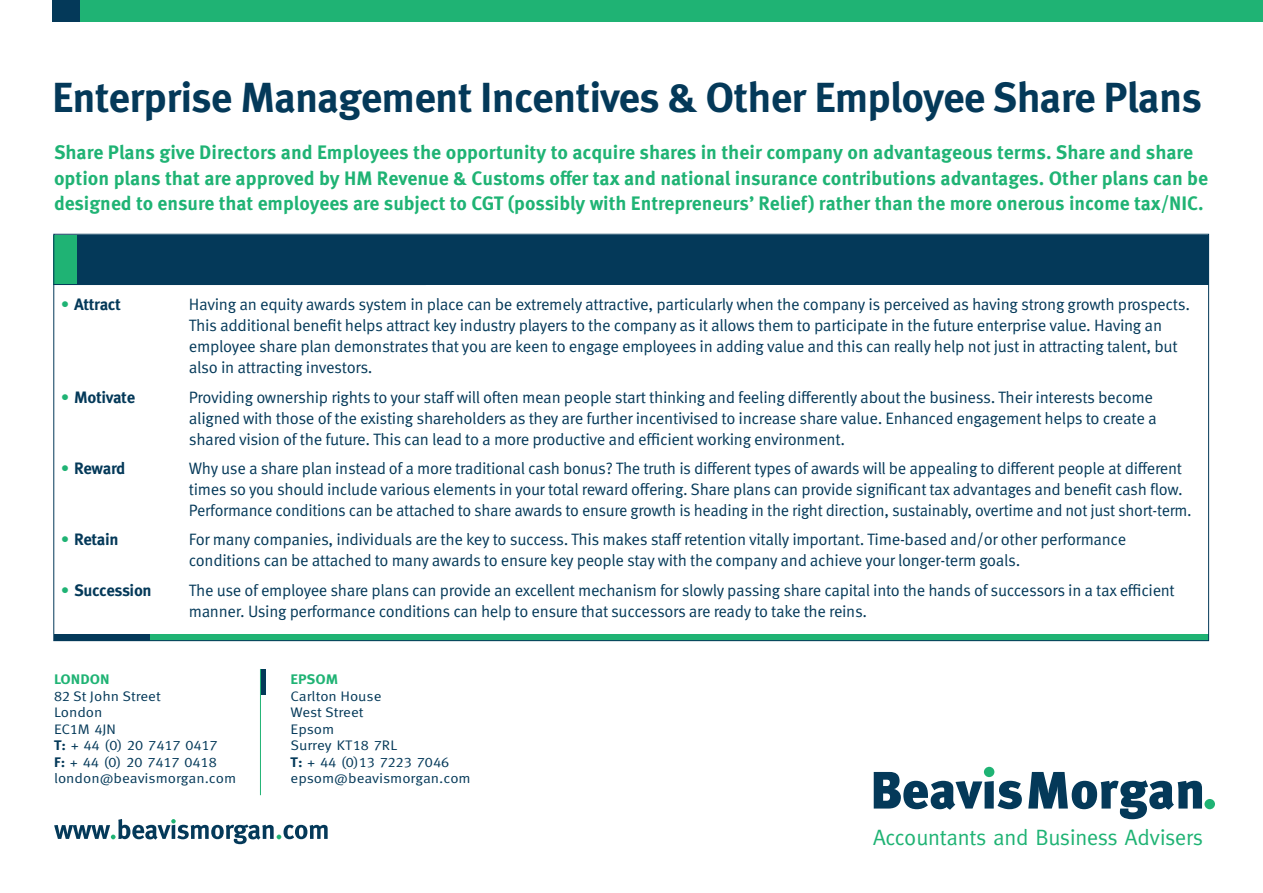
<style>
.page{position:relative;width:1263px;height:893px;background:#fff}
.page>*{position:absolute;margin:0;border:0;box-sizing:border-box;transform-origin:0 0}
.t1{font:700 42px "Meta Pro";letter-spacing:-.02em;color:#043959}
.t2{font:22.2px "Meta";letter-spacing:-.005em;color:#1fb374}
.t3{font:700 19.5px/25.5px "Meta Pro";color:#1fb374}
.t4{font:16.5px/21px "Meta Pro Norm";letter-spacing:-.02em;color:#043959}
.t5{font:700 16.5px "Meta Pro";letter-spacing:-.025em;color:#043959}
.t6{font:13.8px/16.5px "Meta Pro Norm";color:#043959;scale:1.08 1}
.t7{font:13.8px/16.5px "Meta Caps";color:#043959;scale:1.08 1}
.t8{font:700 13.8px "Meta Pro";color:#1fb374;scale:1.08 1}
.s1{color:#1fb374}
.s2{font-family:"Meta Caps"}
.s3{font-family:"Meta Bold Caps"}
.s4{font-family:"Meta Pro Norm"}
</style>
<div class="page">
<div style="left:260px;top:669px;width:6px;height:25px;background:#043959"></div>
<div style="left:73px;top:0;width:1190px;height:21px;background:#1fb374"></div>
<div style="left:52px;top:0;width:28px;height:21px;background:#043959"></div>
<svg style="left:54px;top:819px;width:274px;height:25px"></svg>
<svg style="left:874px;top:772px;width:328px;height:47px"></svg>
<div style="left:984px;top:767px;width:10px;height:10px;background:#1fb374;border-radius:50%"></div>
<div style="left:1204px;top:799px;width:11px;height:10px;background:#1fb374;border-radius:50%"></div>
<hr style="left:260px;top:669px;width:1px;height:126px;background:#1fb374">
<div style="left:77px;top:235px;width:1132px;height:50px;background:#043959"></div>
<div style="left:53px;top:235px;width:24px;height:50px;background:#1fb374"></div>
<hr style="left:53px;top:284px;width:373px;height:1px;background:#043959">
<div style="left:54px;top:634px;width:96px;height:7px;background:#043959"></div>
<div style="left:150px;top:634px;width:1059px;height:7px;background:#1fb374"></div>
<h1 class="t1" style="left:52px;top:65px;width:1151px">Enterprise Management Incentives &amp; Other Employee Share Plans</h1>
<p class="t3" style="left:54px;top:139px;width:1156px">Share Plans give Directors and Employees the opportunity to acquire shares in their company on advantageous terms. Share and share option plans that are approved by HM Revenue &amp; Customs offer tax and national insurance contributions advantages. Other plans can be designed to ensure that employees are subject to CGT (possibly with Entrepreneurs’ Relief) rather than the more onerous income tax/NIC.</p>
<p class="t5" style="left:61px;top:291px;width:61px"><span class="s1">•</span> Attract</p>
<p class="t4" style="left:189px;top:293px;width:1003px">Having an equity awards system in place can be extremely attractive, particularly when the company is perceived as having strong growth prospects.<br>This additional benefit helps attract key industry players to the company as it allows them to participate in the future enterprise value. Having an employee share plan demonstrates that you are keen to engage employees in adding value and this can really help not just in attracting talent, but also in attracting investors.</p>
<p class="t5" style="left:61px;top:384px;width:75px"><span class="s1">•</span> Motivate</p>
<p class="t4" style="left:189px;top:385px;width:969px">Providing ownership rights to your staff will often mean people start thinking and feeling differently about the business. Their interests become aligned with those of the existing shareholders as they are further incentivised to increase share value. Enhanced engagement helps to create a shared vision of the future. This can lead to a more productive and efficient working environment.</p>
<p class="t5" style="left:61px;top:455px;width:66px"><span class="s1">•</span> Reward</p>
<p class="t4" style="left:189px;top:457px;width:1004px">Why use a share plan instead of a more traditional cash bonus? The truth is different types of awards will be appealing to different people at different times so you should include various elements in your total reward offering. Share plans can provide significant tax advantages and benefit cash flow.<br>Performance conditions can be attached to share awards to ensure growth is heading in the right direction, sustainably, overtime and not just short-term.</p>
<p class="t5" style="left:61px;top:527px;width:59px"><span class="s1">•</span> Retain</p>
<p class="t4" style="left:189px;top:528px;width:939px">For many companies, individuals are the key to success. This makes staff retention vitally important. Time-based and/or other performance conditions can be attached to many awards to ensure key people stay with the company and achieve your longer-term goals.</p>
<p class="t5" style="left:61px;top:577px;width:92px"><span class="s1">•</span> Succession</p>
<p class="t4" style="left:189px;top:579px;width:987px">The use of employee share plans can provide an excellent mechanism for slowly passing share capital into the hands of successors in a tax efficient manner. Using performance conditions can help to ensure that successors are ready to take the reins.</p>
<p class="t8" style="left:54px;top:669px;width:53px">LONDON</p>
<p class="t6" style="left:54px;top:687px;width:100px"><span class="s2">82</span> St John Street<br>London</p>
<p class="t7" style="left:54px;top:721px;width:153px">EC1M 4JN<br><span class="s3">T:</span> + 44 (0) 20 7417 0417<br><span class="s3">F:</span> + 44 (0) 20 7417 0418</p>
<p class="t6" style="left:54px;top:769px;width:170px">london@beavismorgan.com</p>
<p class="t8" style="left:291px;top:669px;width:46px">EPSOM</p>
<p class="t6" style="left:291px;top:687px;width:86px">Carlton House<br>West Street<br>Epsom</p>
<p class="t7" style="left:291px;top:737px;width:148px"><span class="s4">Surrey</span> KT18 7RL<br><span class="s3">T:</span> + 44 (0)13 7223 7046</p>
<p class="t6" style="left:291px;top:769px;width:168px">epsom@beavismorgan.com</p>
<h2 class="t2" style="left:873px;top:825px;width:331px">Accountants and Business Advisers</h2>
</div>
